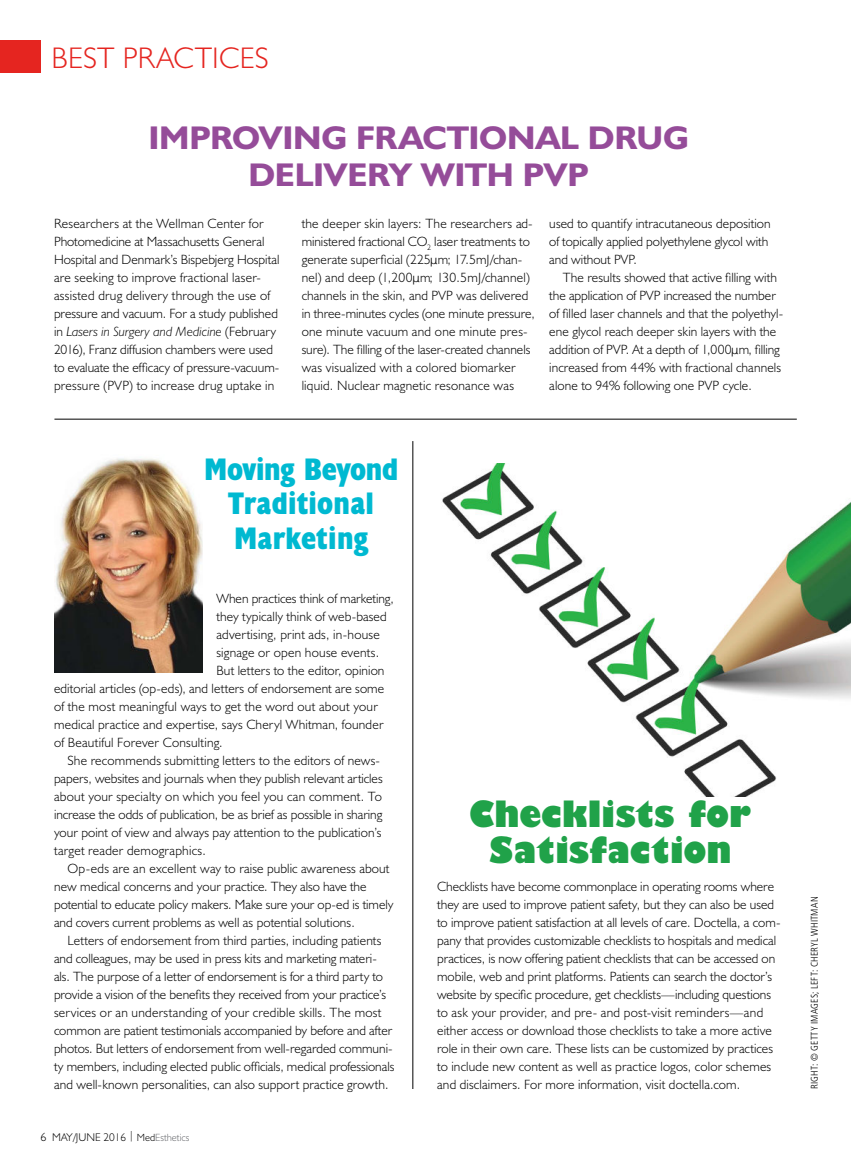
<style>
.page{position:relative;width:851px;height:1161px;background:#fff}
.page>*{position:absolute;margin:0;border:0;box-sizing:border-box;transform-origin:0 0}
.t1{font:800 36px/36px "Humanist 521 BT";letter-spacing:.01em;color:#20a249;text-align:center;scale:.9 1}
.t2{font:700 33px/37.5px "Humanist 521 BT";letter-spacing:-.01em;color:#954c99;text-align:center;scale:1.05 1}
.t3{font:700 condensed 31.5px/34.5px "Humanist 521 BT Xtra";letter-spacing:.005em;color:#00b9d1;text-align:center}
.t4{font:300 30px "Humanist 521 BT";letter-spacing:.005em;color:#e52520}
.t5{font:300 13.5px/18px "Humanist 521 BT";letter-spacing:.005em;color:#000}
.t6{font:300 11.25px "Humanist 521 BT";color:#000}
.t7{font:300 condensed 9.75px "Frutiger";letter-spacing:.02em;color:#000}
.s1{font-style:italic}
.s2{font-style:italic;font-size:12px}
.s3{font-size:12px}
.s4{font-size:10.5px}
.s5{font-size:10.5px;color:#6b6d71}
</style>
<div class="page">
<div style="left:0;top:40px;width:40px;height:33px;background:#e52520"></div>
<hr style="left:412px;top:441px;width:1px;height:648px;background:#000">
<img style="left:442px;top:464px;width:408px;height:333px">
<img style="left:55px;top:458px;width:148px;height:215px">
<hr style="left:54px;top:419px;width:742px;height:1px;background:#000">
<h3 class="t4" style="left:52px;top:45px;width:218px">BEST PRACTICES</h3>
<h2 class="t2" style="left:148px;top:121px;width:516px">IMPROVING FRACTIONAL DRUG<br>DELIVERY WITH PVP</h2>
<p class="t5" style="left:54px;top:215px;width:227px">Researchers at the Wellman Center for Photomedicine at Massachusetts General Hospital and Denmark’s Bispebjerg Hospital are seeking to improve fractional laser&shy;assisted drug delivery through the use of pressure and vacuum. For a study published in <span class="s1">Lasers in Surgery and Medicine</span> (February 2016), Franz diffusion chambers were used to evaluate the efficacy of pressure-vacuum&shy;pressure (PVP) to increase drug uptake in</p>
<p class="t5" style="left:301px;top:215px;width:234px">the deeper skin layers: The researchers ad&shy;ministered fractional CO<sub>2</sub> laser treatments to generate superficial (225<span class="s2">µ</span>m; 17.5mJ/chan&shy;nel) and deep (1,200<span class="s2">µ</span>m; 130.5mJ/channel) channels in the skin, and PVP was delivered in three-minutes cycles (one minute pressure, one minute vacuum and one minute pres&shy;sure). The filling of the laser-created channels was visualized with a colored biomarker liquid. Nuclear magnetic resonance was</p>
<p class="t5" style="left:549px;top:215px;width:223px">used to quantify intracutaneous deposition of topically applied polyethylene glycol with and without PVP.</p>
<p class="t5" style="left:549px;top:269px;width:235px;text-indent:14px">The results showed that active filling with the application of PVP increased the number of filled laser channels and that the polyethyl&shy;ene glycol reach deeper skin layers with the addition of PVP. At a depth of 1,000<span class="s2">µ</span>m, filling increased from 44% with fractional channels alone to 94% following one PVP cycle.</p>
<h3 class="t3" style="left:204px;top:454px;width:195px">Moving Beyond<br>Traditional<br>Marketing</h3>
<p class="t5" style="left:216px;top:590px;width:179px">When practices think of marketing,</p>
<p class="t5" style="left:216px;top:608px;width:172px">they typically think of web-based</p>
<p class="t5" style="left:216px;top:626px;width:165px">advertising, print ads, in-house</p>
<p class="t5" style="left:216px;top:644px;width:164px">signage or open house events.</p>
<p class="t5" style="left:216px;top:662px;width:170px">But letters to the editor, opinion</p>
<p class="t5" style="left:54px;top:680px;width:332px">editorial articles (op-eds), and letters of endorsement are some</p>
<p class="t5" style="left:54px;top:698px;width:325px">of the most meaningful ways to get the word out about your</p>
<p class="t5" style="left:54px;top:716px;width:331px">medical practice and expertise, says Cheryl Whitman, founder</p>
<p class="t5" style="left:54px;top:734px;width:170px">of Beautiful Forever Consulting.</p>
<p class="t5" style="left:67px;top:752px;width:314px">She recommends submitting letters to the editors of news-</p>
<p class="t5" style="left:54px;top:770px;width:330px">papers, websites and journals when they publish relevant articles</p>
<p class="t5" style="left:54px;top:788px;width:329px">about your specialty on which you feel you can comment. To</p>
<p class="t5" style="left:54px;top:806px;width:330px">increase the odds of publication, be as brief as possible in sharing</p>
<p class="t5" style="left:54px;top:824px;width:329px">your point of view and always pay attention to the publication’s</p>
<p class="t5" style="left:54px;top:842px;width:153px">target reader demographics.</p>
<p class="t5" style="left:67px;top:860px;width:323px">Op-eds are an excellent way to raise public awareness about</p>
<p class="t5" style="left:54px;top:878px;width:314px">new medical concerns and your practice. They also have the</p>
<p class="t5" style="left:54px;top:896px;width:341px">potential to educate policy makers. Make sure your op-ed is timely</p>
<p class="t5" style="left:54px;top:914px;width:302px">and covers current problems as well as potential solutions.</p>
<p class="t5" style="left:67px;top:932px;width:315px">Letters of endorsement from third parties, including patients</p>
<p class="t5" style="left:54px;top:950px;width:324px">and colleagues, may be used in press kits and marketing materi-</p>
<p class="t5" style="left:54px;top:968px;width:330px">als. The purpose of a letter of endorsement is for a third party to</p>
<p class="t5" style="left:54px;top:986px;width:334px">provide a vision of the benefits they received from your practice’s</p>
<p class="t5" style="left:54px;top:1004px;width:329px">services or an understanding of your credible skills. The most</p>
<p class="t5" style="left:54px;top:1022px;width:340px">common are patient testimonials accompanied by before and after</p>
<p class="t5" style="left:54px;top:1040px;width:340px">photos. But letters of endorsement from well-regarded communi-</p>
<p class="t5" style="left:54px;top:1058px;width:342px">ty members, including elected public officials, medical professionals</p>
<p class="t5" style="left:54px;top:1076px;width:336px">and well-known personalities, can also support practice growth.</p>
<p class="t6" style="left:40px;top:1132px;width:150px"><span class="s3">6</span> MAY/JUNE 2016 <span class="s4">| Med</span><span class="s5">Esthetics</span></p>
<h1 class="t1" style="left:469px;top:797px;width:314px">Checklists for<br>Satisfaction</h1>
<p class="t5" style="left:437px;top:878px;width:345px">Checklists have become commonplace in operating rooms where they are used to improve patient safety, but they can also be used to improve patient satisfaction at all levels of care. Doctella, a com&shy;pany that provides customizable checklists to hospitals and medical practices, is now offering patient checklists that can be accessed on mobile, web and print platforms. Patients can search the doctor’s website by specific procedure, get checklists—including questions to ask your provider, and pre- and post-visit reminders—and either access or download those checklists to take a more active role in their own care. These lists can be customized by practices to include new content as well as practice logos, color schemes and disclaimers. For more information, visit doctella.com.</p>
<p class="t7" style="left:810px;top:1089px;width:194px;rotate:-90deg">RIGHT: © GETTY IMAGES; LEFT: CHERYL WHITMAN</p>
</div>
